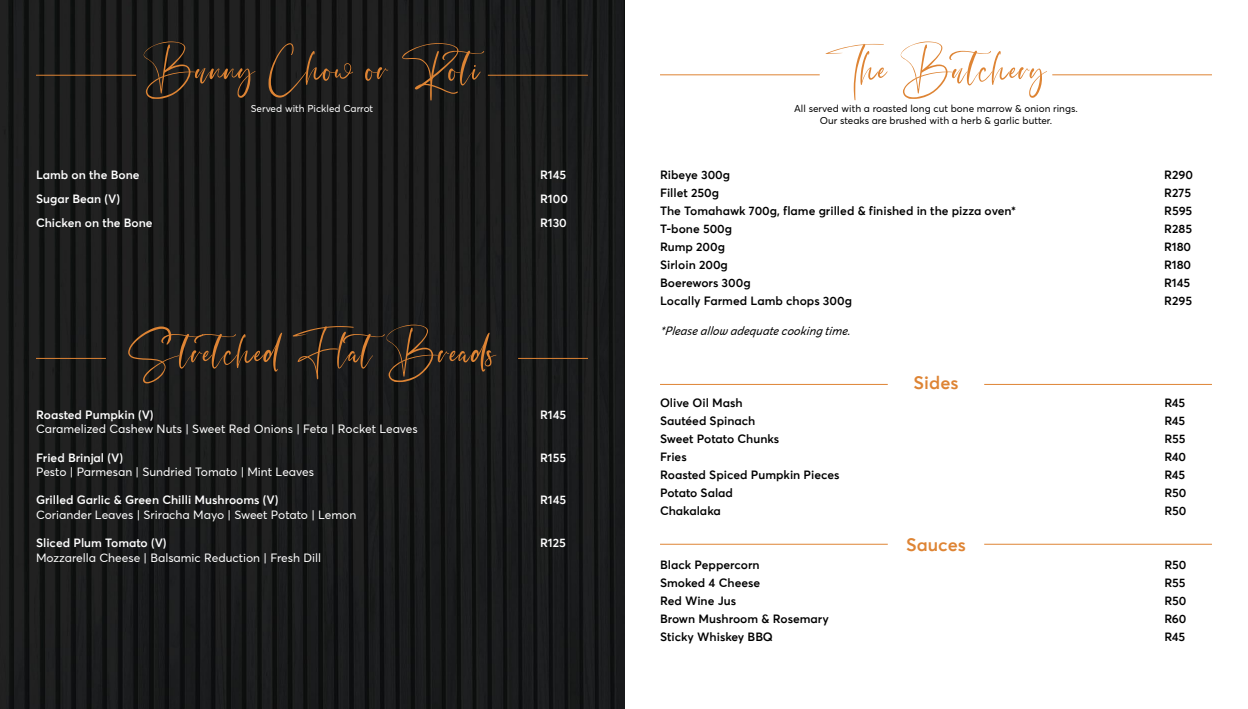
<style>
.page{position:relative;width:1248px;height:709px;background:#fff}
.page>*{position:absolute;margin:0;border:0;box-sizing:border-box;transform-origin:0 0}
.t1{font:80px "Hey Jenifer";letter-spacing:.01em;color:#de8434}
.t2{font:600 18px "Averta Std";color:#de8434}
.t3{font:600 12px "Averta Std";color:#000}
.t4{font:12px "Averta Std";color:#fff}
.t5{font:600 12px "Averta Std";color:#fff}
.t6{font:italic 12px "Averta Std";color:#000}
.t7{font:10px/12px "Averta Std";color:#000;text-align:center}
.t8{font:10px "Averta Std";color:#fff}
</style>
<div class="page">
<img style="left:0;top:0;width:624px;height:709px">
<hr style="left:36px;top:75px;width:100px;height:1px;background:#de8434">
<hr style="left:36px;top:358px;width:70px;height:1px;background:#de8434">
<hr style="left:488px;top:75px;width:100px;height:1px;background:#de8434">
<hr style="left:518px;top:358px;width:70px;height:1px;background:#de8434">
<hr style="left:660px;top:74px;width:159px;height:1px;background:#de8434">
<hr style="left:1052px;top:74px;width:159px;height:1px;background:#de8434">
<hr style="left:660px;top:543px;width:227px;height:1px;background:#de8434">
<hr style="left:660px;top:384px;width:227px;height:1px;background:#de8434">
<hr style="left:984px;top:543px;width:227px;height:1px;background:#de8434">
<hr style="left:984px;top:384px;width:227px;height:1px;background:#de8434">
<h1 class="t1" style="left:144px;top:24px;width:338px">Bunny Chow or Roti</h1>
<h1 class="t1" style="left:825px;top:24px;width:222px">The Butchery</h1>
<p class="t8" style="left:251px;top:102px;width:124px">Served with Pickled Carrot</p>
<p class="t7" style="left:794px;top:102px;width:285px">All served with a roasted long cut bone marrow &amp; onion rings.<br>Our steaks are brushed with a herb &amp; garlic butter.</p>
<p class="t5" style="left:36px;top:167px;width:105px">Lamb on the Bone</p>
<p class="t5" style="left:540px;top:167px;width:27px">R145</p>
<p class="t5" style="left:36px;top:191px;width:86px">Sugar Bean (V)</p>
<p class="t5" style="left:540px;top:191px;width:29px">R100</p>
<p class="t5" style="left:36px;top:215px;width:118px">Chicken on the Bone</p>
<p class="t5" style="left:540px;top:215px;width:28px">R130</p>
<h1 class="t1" style="left:128px;top:307px;width:369px">Stretched Flat Breads</h1>
<p class="t5" style="left:36px;top:407px;width:119px">Roasted Pumpkin (V)</p>
<p class="t5" style="left:540px;top:407px;width:27px">R145</p>
<p class="t4" style="left:36px;top:421px;width:383px">Caramelized Cashew Nuts | Sweet Red Onions | Feta | Rocket Leaves</p>
<p class="t5" style="left:36px;top:450px;width:89px">Fried Brinjal (V)</p>
<p class="t5" style="left:540px;top:450px;width:27px">R155</p>
<p class="t4" style="left:36px;top:464px;width:279px">Pesto | Parmesan | Sundried Tomato | Mint Leaves</p>
<p class="t5" style="left:36px;top:492px;width:244px">Grilled Garlic &amp; Green Chilli Mushrooms (V)</p>
<p class="t5" style="left:540px;top:492px;width:27px">R145</p>
<p class="t4" style="left:36px;top:507px;width:322px">Coriander Leaves | Sriracha Mayo | Sweet Potato | Lemon</p>
<p class="t5" style="left:36px;top:535px;width:132px">Sliced Plum Tomato (V)</p>
<p class="t5" style="left:540px;top:535px;width:27px">R125</p>
<p class="t4" style="left:36px;top:550px;width:287px">Mozzarella Cheese | Balsamic Reduction | Fresh Dill</p>
<p class="t3" style="left:660px;top:167px;width:72px">Ribeye 300g</p>
<p class="t3" style="left:1164px;top:167px;width:30px">R290</p>
<p class="t3" style="left:660px;top:185px;width:61px">Fillet 250g</p>
<p class="t3" style="left:1164px;top:185px;width:28px">R275</p>
<p class="t3" style="left:660px;top:203px;width:357px">The Tomahawk 700g, flame grilled &amp; finished in the pizza oven*</p>
<p class="t3" style="left:1164px;top:203px;width:30px">R595</p>
<p class="t3" style="left:660px;top:221px;width:74px">T-bone 500g</p>
<p class="t3" style="left:1164px;top:221px;width:29px">R285</p>
<p class="t3" style="left:660px;top:239px;width:67px">Rump 200g</p>
<p class="t3" style="left:1164px;top:239px;width:28px">R180</p>
<p class="t3" style="left:660px;top:257px;width:69px">Sirloin 200g</p>
<p class="t3" style="left:1164px;top:257px;width:28px">R180</p>
<p class="t3" style="left:660px;top:275px;width:92px">Boerewors 300g</p>
<p class="t3" style="left:1164px;top:275px;width:27px">R145</p>
<p class="t3" style="left:660px;top:293px;width:193px">Locally Farmed Lamb chops 300g</p>
<p class="t3" style="left:1164px;top:293px;width:29px">R295</p>
<p class="t6" style="left:660px;top:323px;width:194px">*Please allow adequate cooking time.</p>
<h2 class="t2" style="left:913px;top:371px;width:47px">Sides</h2>
<p class="t3" style="left:660px;top:395px;width:84px">Olive Oil Mash</p>
<p class="t3" style="left:1164px;top:395px;width:22px">R45</p>
<p class="t3" style="left:660px;top:413px;width:97px">Sautéed Spinach</p>
<p class="t3" style="left:1164px;top:413px;width:22px">R45</p>
<p class="t3" style="left:660px;top:431px;width:121px">Sweet Potato Chunks</p>
<p class="t3" style="left:1164px;top:431px;width:23px">R55</p>
<p class="t3" style="left:660px;top:449px;width:28px">Fries</p>
<p class="t3" style="left:1164px;top:449px;width:23px">R40</p>
<p class="t3" style="left:660px;top:467px;width:181px">Roasted Spiced Pumpkin Pieces</p>
<p class="t3" style="left:1164px;top:467px;width:22px">R45</p>
<p class="t3" style="left:660px;top:485px;width:75px">Potato Salad</p>
<p class="t3" style="left:1164px;top:485px;width:23px">R50</p>
<p class="t3" style="left:660px;top:503px;width:62px">Chakalaka</p>
<p class="t3" style="left:1164px;top:503px;width:23px">R50</p>
<h2 class="t2" style="left:906px;top:533px;width:61px">Sauces</h2>
<p class="t3" style="left:660px;top:557px;width:101px">Black Peppercorn</p>
<p class="t3" style="left:1164px;top:557px;width:23px">R50</p>
<p class="t3" style="left:660px;top:575px;width:102px">Smoked 4 Cheese</p>
<p class="t3" style="left:1164px;top:575px;width:23px">R55</p>
<p class="t3" style="left:660px;top:593px;width:78px">Red Wine Jus</p>
<p class="t3" style="left:1164px;top:593px;width:23px">R50</p>
<p class="t3" style="left:660px;top:611px;width:170px">Brown Mushroom &amp; Rosemary</p>
<p class="t3" style="left:1164px;top:611px;width:24px">R60</p>
<p class="t3" style="left:660px;top:629px;width:115px">Sticky Whiskey BBQ</p>
<p class="t3" style="left:1164px;top:629px;width:22px">R45</p>
</div>
